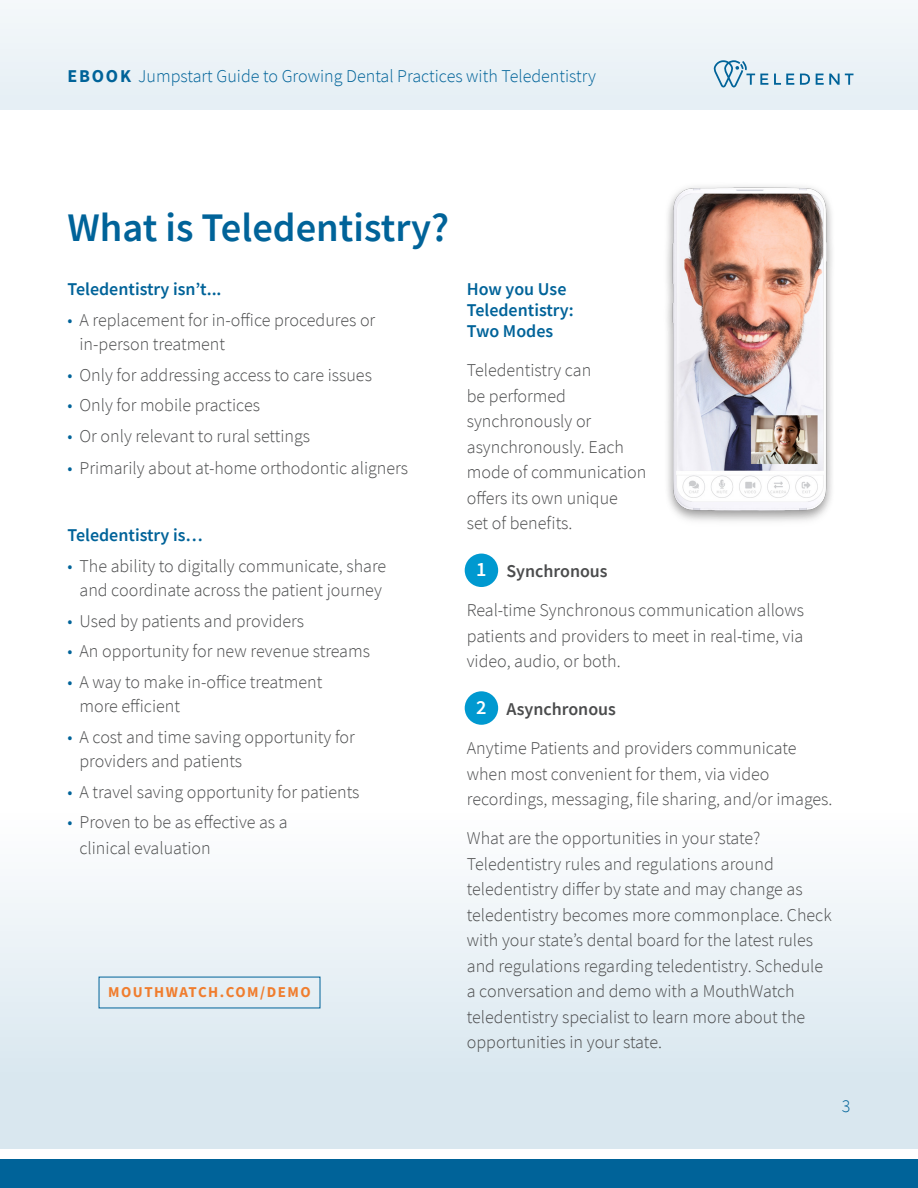
<style>
.page{position:relative;width:918px;height:1188px;background:#fff}
.page>*{position:absolute;margin:0;border:0;box-sizing:border-box;transform-origin:0 0}
.Header_5{font:600 40.5px "Source Sans Pro";color:#006399}
.Header_5-2{font:600 20.25px "Source Sans Pro";color:#fff}
.body_2{font:300 18px/25.5px "Source Sans Pro";color:#4b4c4d}
.subhead_blue{font:600 18px/21px "Source Sans Pro";color:#006399}
.t1{font:300 18px "Source Sans Pro";color:#006399}
.subhead_blue-2{font:600 18px "Source Sans Pro";color:#4b4c4d}
.body_2-2{font:600 18px "Source Sans Pro";color:#4b4c4d}
.t2{font:700 15px "Source Sans Pro";letter-spacing:.1em;color:#f07d2e}
.s1{font-weight:700}
.s2{color:#006399}
</style>
<div class="page">
<div style="left:0;top:0;width:918px;height:110px;background:#edf3f7"></div>
<svg style="left:713px;top:60px;width:55px;height:27px"></svg>
<svg style="left:774px;top:74px;width:20px;height:11px"></svg>
<svg style="left:800px;top:74px;width:10px;height:11px"></svg>
<svg style="left:816px;top:74px;width:38px;height:11px"></svg>
<div style="left:0;top:671px;width:918px;height:478px;background:linear-gradient(to bottom,#fff,#d5e5ed)"></div>
<div style="left:0;top:1159px;width:918px;height:29px;background:#006399"></div>
<img style="left:667px;top:186px;width:165px;height:336px">
<div style="left:465px;top:691px;width:33px;height:34px;background:#0099d0;border-radius:50%"></div>
<div style="left:465px;top:554px;width:33px;height:33px;background:#0099d0;border-radius:50%"></div>
<p class="t1" style="left:68px;top:65px;width:530px"><span class="s1">EBOOK</span> Jumpstart Guide to Growing Dental Practices with Teledentistry</p>
<p class="Header_5" style="left:68px;top:201px;width:383px">What is Teledentistry?</p>
<p class="subhead_blue" style="left:68px;top:278px;width:156px">Teledentistry isn’t...</p>
<p class="body_2" style="left:80px;top:308px;width:297px;line-height:24px;text-indent:-12px"><span class="s2">•</span> A replacement for in-office procedures or in-person treatment</p>
<p class="body_2" style="left:68px;top:362px;width:306px"><span class="s2">•</span> Only for addressing access to care issues</p>
<p class="body_2" style="left:68px;top:393px;width:194px"><span class="s2">•</span> Only for mobile practices</p>
<p class="body_2" style="left:68px;top:423px;width:244px"><span class="s2">•</span> Or only relevant to rural settings</p>
<p class="body_2" style="left:68px;top:456px;width:342px"><span class="s2">•</span> Primarily about at-home orthodontic aligners</p>
<p class="subhead_blue" style="left:68px;top:524px;width:137px">Teledentistry is…</p>
<p class="body_2" style="left:68px;top:554px;width:320px;line-height:24px;text-align:center"><span class="s2">•</span> The ability to digitally communicate, share and coordinate across the patient journey</p>
<p class="body_2" style="left:68px;top:608px;width:238px"><span class="s2">•</span> Used by patients and providers</p>
<p class="body_2" style="left:68px;top:639px;width:304px"><span class="s2">•</span> An opportunity for new revenue streams</p>
<p class="body_2" style="left:80px;top:670px;width:244px;line-height:24px;text-indent:-12px"><span class="s2">•</span> A way to make in-office treatment more efficient</p>
<p class="body_2" style="left:80px;top:725px;width:277px;line-height:24px;text-indent:-12px"><span class="s2">•</span> A cost and time saving opportunity for providers and patients</p>
<p class="body_2" style="left:68px;top:779px;width:294px"><span class="s2">•</span> A travel saving opportunity for patients</p>
<p class="body_2" style="left:80px;top:810px;width:210px;text-indent:-12px"><span class="s2">•</span> Proven to be as effective as a clinical evaluation</p>
<p class="t2" style="left:108px;top:982px;width:204px">MOUTHWATCH.COM/DEMO</p>
<p class="subhead_blue" style="left:467px;top:278px;width:109px">How you Use<br>Teledentistry:<br>Two Modes</p>
<p class="body_2" style="left:467px;top:357px;width:181px">Teledentistry can<br>be performed synchronously or asynchronously. Each mode of communication offers its own unique<br>set of benefits.</p>
<p class="body_2-2" style="left:506px;top:559px;width:103px">Synchronous</p>
<p class="body_2" style="left:467px;top:597px;width:339px;text-align:justify">Real-time Synchronous communication allows patients and providers to meet in real-time, via video, audio, or both.</p>
<p class="subhead_blue-2" style="left:506px;top:697px;width:111px">Asynchronous</p>
<p class="body_2" style="left:467px;top:735px;width:367px">Anytime Patients and providers communicate when most convenient for them, via video recordings, messaging, file sharing, and/or images.</p>
<p class="body_2" style="left:467px;top:825px;width:366px">What are the opportunities in your state?<br>Teledentistry rules and regulations around teledentistry differ by state and may change as teledentistry becomes more commonplace. Check with your state’s dental board for the latest rules and regulations regarding teledentistry. Schedule a conversation and demo with a MouthWatch teledentistry specialist to learn more about the opportunities in your state.</p>
<p class="Header_5-2" style="left:476px;top:556px;width:12px">1</p>
<p class="Header_5-2" style="left:476px;top:694px;width:12px">2</p>
<p class="t1" style="left:842px;top:1095px;width:10px">3</p>
</div>
